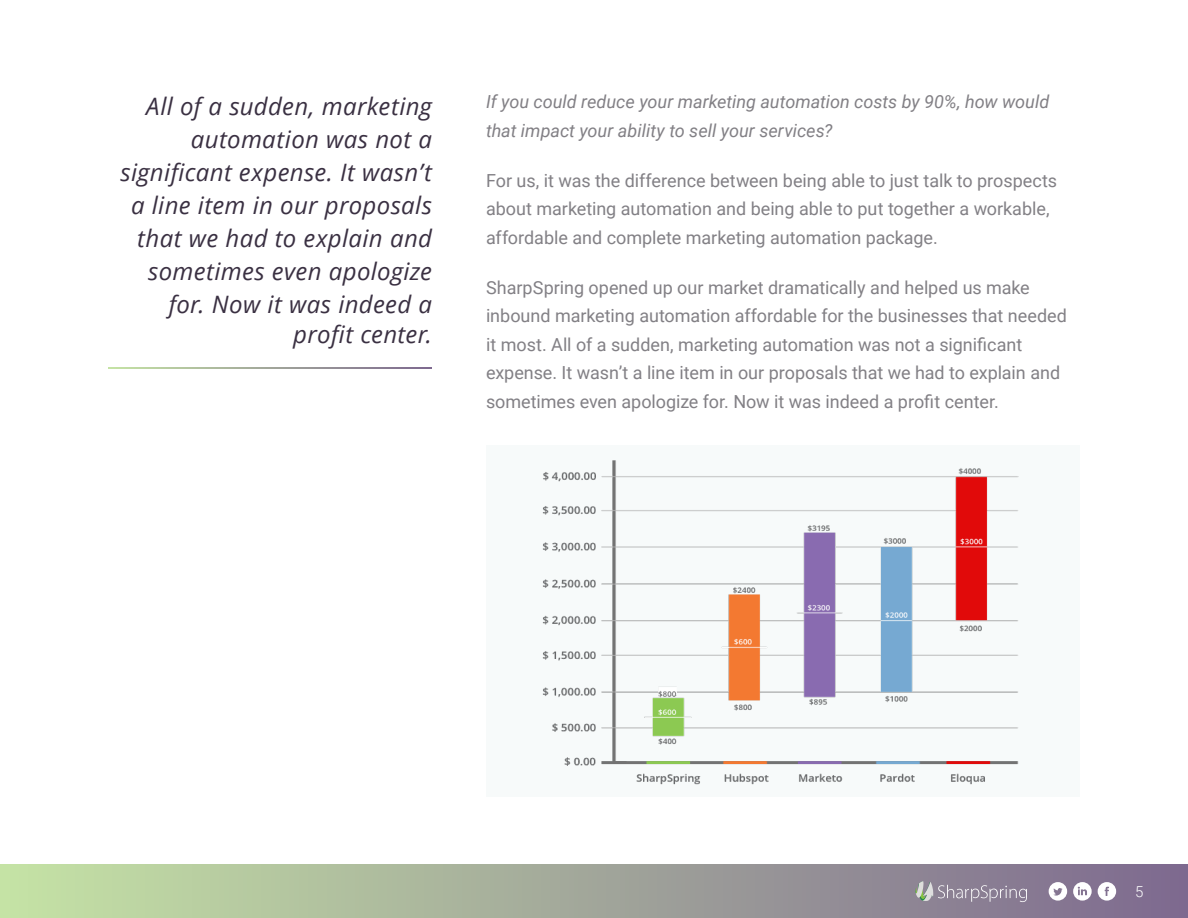
<style>
.page{position:relative;width:1188px;height:918px;background:#fff}
.page>*{position:absolute;margin:0;border:0;box-sizing:border-box;transform-origin:0 0}
.t1{font:italic 24px/33px "Open Sans";letter-spacing:.015em;color:#3a3042;text-align:right}
.t2{font:18px/28.5px "Roboto";color:#828085}
.t3{font:italic 18px/28.5px "Roboto";color:#828085}
.t4{font:300 15px "Roboto";color:#fff}
</style>
<div class="page">
<div style="left:0;top:864px;width:1188px;height:54px;background:linear-gradient(to right,#c5e3a5,#7e698f)"></div>
<svg style="left:1049px;top:882px;width:18px;height:19px"></svg>
<svg style="left:1098px;top:882px;width:18px;height:19px"></svg>
<svg style="left:1073px;top:882px;width:19px;height:19px"></svg>
<svg style="left:916px;top:881px;width:111px;height:21px;background:#9a92a1"></svg>
<div style="left:486px;top:445px;width:594px;height:351px;background:#f7fafa"></div>
<img style="left:542px;top:460px;width:477px;height:325px">
<h1 class="t1" style="left:121px;top:92px;width:313px">All of a sudden, marketing automation was not a significant expense. It wasn’t a line item in our proposals that we had to explain and sometimes even apologize for. Now it was indeed a</h1>
<h1 class="t1" style="left:293px;top:317px;width:140px">profit center.</h1>
<p class="t3" style="left:486px;top:89px;width:565px">If you could reduce your marketing automation costs by 90%, how would that impact your ability to sell your services?</p>
<p class="t2" style="left:486px;top:167px;width:573px">For us, it was the difference between being able to just talk to prospects about marketing automation and being able to put together a workable, affordable and complete marketing automation package.</p>
<p class="t2" style="left:486px;top:274px;width:582px">SharpSpring opened up our market dramatically and helped us make inbound marketing automation affordable for the businesses that needed it most. All of a sudden, marketing automation was not a significant expense. It wasn’t a line item in our proposals that we had to explain and sometimes even apologize for. Now it was indeed a profit center.</p>
<p class="t4" style="left:1135px;top:883px;width:10px">5</p>
</div>
